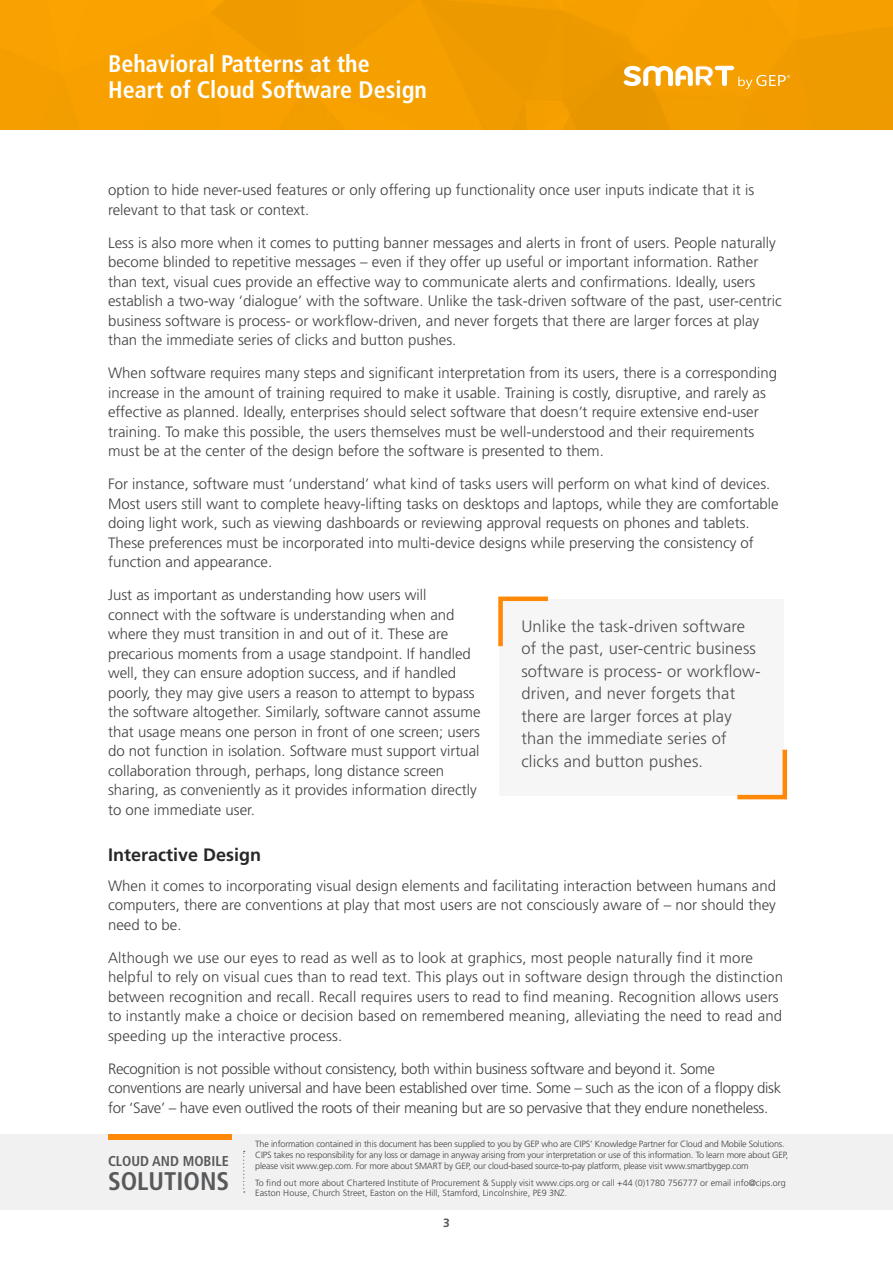
<style>
.page{position:relative;width:893px;height:1263px;background:#fff}
.page>*{position:absolute;margin:0;border:0;box-sizing:border-box;transform-origin:0 0}
.t1{font:700 condensed 25.5px "Frutiger LT Std";color:#58595b}
.t2{font:700 condensed 24px/26.2px "Frutiger LT Std";color:#fff}
.t3{font:700 18px "Frutiger";color:#292829}
.t4{font:300 16.5px/22.5px "Frutiger LT Std";letter-spacing:.01em;color:#4d4d4f}
.t5{font:300 15px/19.5px "Frutiger";color:#414042}
.t6{font:300 15px/19.5px "Frutiger";letter-spacing:-.02em;color:#414042}
.t7{font:700 condensed 14.25px "Frutiger LT Std";color:#58595b}
.t8{font:700 12px "Frutiger";color:#58595b}
.t9{font:300 9px/10.8px "Frutiger LT Std";letter-spacing:-.02em;color:#414042}
.t10{font:300 9px/10.8px "Frutiger LT Std";color:#414042}
.t11{font:4.05px "Arial";color:#fff}
</style>
<div class="page">
<div style="left:500px;top:599px;width:284px;height:197px;background:#f6f6f6"></div>
<svg style="left:737px;top:749px;width:51px;height:51px"></svg>
<svg style="left:498px;top:596px;width:50px;height:51px"></svg>
<img style="left:0;top:0;width:893px;height:130px">
<svg style="left:624px;top:66px;width:162px;height:23px"></svg>
<div style="left:0;top:1134px;width:893px;height:75px;background:#f1f1f2"></div>
<div style="left:108px;top:1134px;width:124px;height:5px;background:#ff8806"></div>
<svg style="left:243px;top:1151px;width:2px;height:41px"></svg>
<h2 class="t2" style="left:108px;top:51px;width:321px">Behavioral Patterns at the<br>Heart of Cloud Software Design</h2>
<p class="t11" style="left:787px;top:74px;width:4px">®</p>
<p class="t5" style="left:108px;top:180px;width:648px">option to hide never-used features or only offering up functionality once user inputs indicate that it is relevant to that task or context.</p>
<p class="t5" style="left:108px;top:233px;width:675px">Less is also more when it comes to putting banner messages and alerts in front of users. People naturally become blinded to repetitive messages – even if they offer up useful or important information. Rather than text, visual cues provide an effective way to communicate alerts and confirmations. Ideally, users establish a two-way ‘dialogue’ with the software. Unlike the task-driven software of the past, user-centric business software is process- or workflow-driven, and never forgets that there are larger forces at play than the immediate series of clicks and button pushes.</p>
<p class="t5" style="left:108px;top:363px;width:671px">When software requires many steps and significant interpretation from its users, there is a corresponding increase in the amount of training required to make it usable. Training is costly, disruptive, and rarely as effective as planned. Ideally, enterprises should select software that doesn’t require extensive end-user training. To make this possible, the users themselves must be well-understood and their requirements must be at the center of the design before the software is presented to them.</p>
<p class="t5" style="left:108px;top:474px;width:672px">For instance, software must ‘understand’ what kind of tasks users will perform on what kind of devices.<br>Most users still want to complete heavy-lifting tasks on desktops and laptops, while they are comfortable doing light work, such as viewing dashboards or reviewing approval requests on phones and tablets.<br>These preferences must be incorporated into multi-device designs while preserving the consistency of function and appearance.</p>
<p class="t5" style="left:108px;top:585px;width:374px">Just as important as understanding how users will connect with the software is understanding when and where they must transition in and out of it. These are precarious moments from a usage standpoint. If handled well, they can ensure adoption success, and if handled poorly, they may give users a reason to attempt to bypass the software altogether. Similarly, software cannot assume that usage means one person in front of one screen; users do not function in isolation. Software must support virtual collaboration through, perhaps, long distance screen sharing, as conveniently as it provides information directly to one immediate user.</p>
<p class="t3" style="left:108px;top:845px;width:155px">Interactive Design</p>
<p class="t5" style="left:108px;top:876px;width:670px;text-align:justify">When it comes to incorporating visual design elements and facilitating interaction between humans and computers, there are conventions at play that most users are not consciously aware of – nor should they need to be.</p>
<p class="t5" style="left:108px;top:948px;width:676px">Although we use our eyes to read as well as to look at graphics, most people naturally find it more helpful to rely on visual cues than to read text. This plays out in software design through the distinction between recognition and recall. Recall requires users to read to find meaning. Recognition allows users to instantly make a choice or decision based on remembered meaning, alleviating the need to read and speeding up the interactive process.</p>
<p class="t6" style="left:108px;top:1059px;width:675px">Recognition is not possible without consistency, both within business software and beyond it. Some conventions are nearly universal and have been established over time. Some – such as the icon of a floppy disk for ‘Save’ – have even outlived the roots of their meaning but are so pervasive that they endure nonetheless.</p>
<p class="t4" style="left:521px;top:615px;width:241px">Unlike the task-driven software of the past, user-centric business software is process- or workflow&shy;driven, and never forgets that there are larger forces at play than the immediate series of clicks and button pushes.</p>
<p class="t7" style="left:108px;top:1152px;width:122px">CLOUD AND MOBILE</p>
<h1 class="t1" style="left:108px;top:1166px;width:123px">SOLUTIONS</h1>
<p class="t9" style="left:255px;top:1139px;width:534px">The information contained in this document has been supplied to you by GEP who are CIPS’ Knowledge Partner for Cloud and Mobile Solutions.<br>CIPS takes no responsibility for any loss or damage in anyway arising from your interpretation or use of this information. To learn more about GEP, please visit www.gep.com. For more about SMART by GEP, our cloud-based source-to-pay platform, please visit www.smartbygep.com</p>
<p class="t10" style="left:255px;top:1177px;width:532px">To find out more about Chartered Institute of Procurement &amp; Supply visit www.cips.org or call +44 (0)1780 756777 or email info@cips.org<br>Easton House, Church Street, Easton on the Hill, Stamford, Lincolnshire, PE9 3NZ.</p>
<p class="t8" style="left:443px;top:1216px;width:8px">3</p>
</div>
